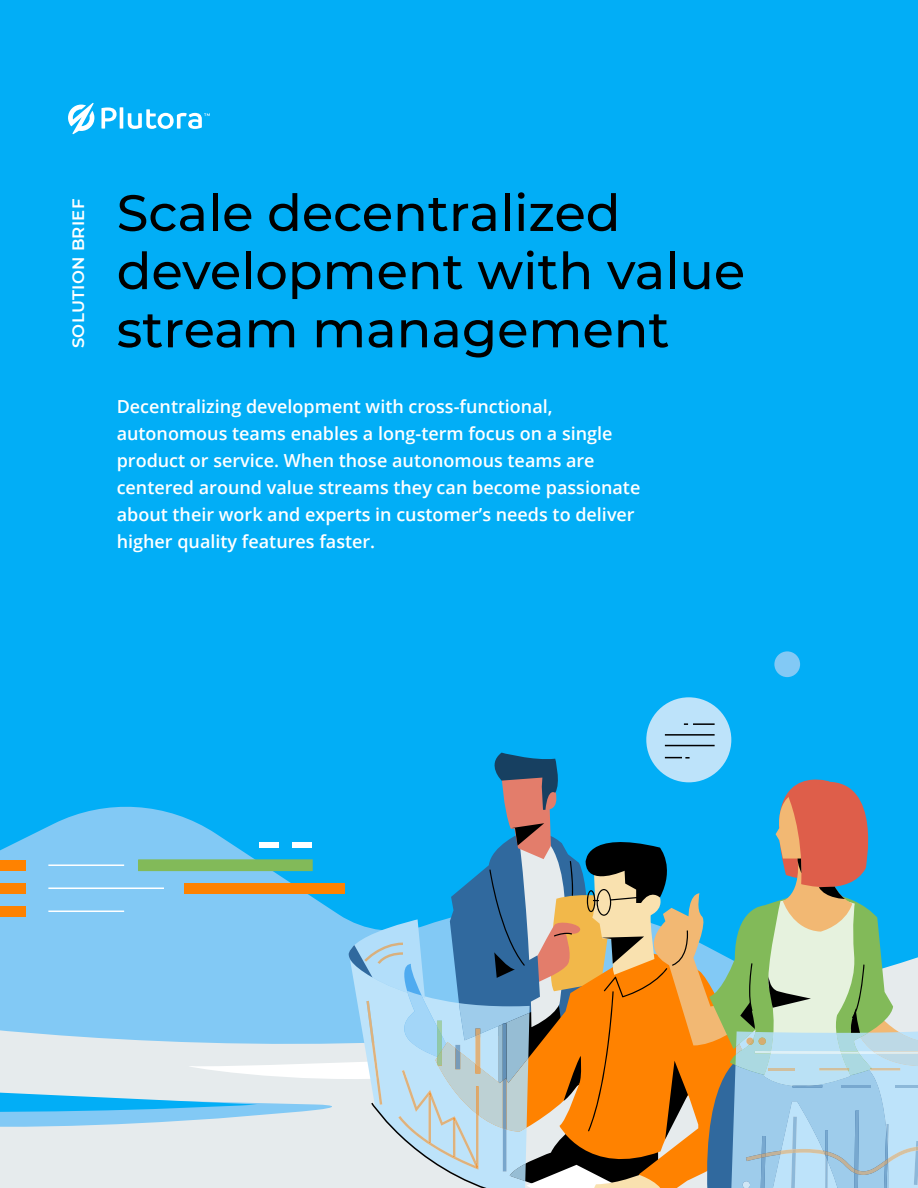
<style>
.page{position:relative;width:918px;height:1188px;background:#02aef6}
.page>*{position:absolute;margin:0;border:0;box-sizing:border-box;transform-origin:0 0}
.t1{font:500 51px/58.2px "Montserrat";color:#000}
.t2{font:600 18px/27px "Open Sans";color:#fff}
.t3{font:600 16.5px "Montserrat";letter-spacing:.02em;color:#fff}
</style>
<div class="page">
<div style="left:646px;top:697px;width:85px;height:85px;background:#bde3fa;border-radius:50%"></div>
<div style="left:774px;top:651px;width:26px;height:26px;background:#82c9f5;border-radius:50%"></div>
<hr style="left:665px;top:734px;width:50px;height:2px;background:#000">
<hr style="left:693px;top:723px;width:22px;height:2px;background:#000">
<hr style="left:665px;top:745px;width:50px;height:1px;background:#000">
<svg style="left:0;top:753px;width:918px;height:435px"></svg>
<svg style="left:68px;top:103px;width:26px;height:31px"></svg>
<svg style="left:101px;top:107px;width:109px;height:22px"></svg>
<p class="t3" style="left:69px;top:348px;width:151px;rotate:-90deg">SOLUTION BRIEF</p>
<h1 class="t1" style="left:117px;top:188px;width:630px">Scale decentralized development with value</h1>
<h1 class="t1" style="left:117px;top:304px;width:554px">stream management</h1>
<p class="t2" style="left:117px;top:395px;width:525px">Decentralizing development with cross-functional, autonomous teams enables a long-term focus on a single product or service. When those autonomous teams are centered around value streams they can become passionate about their work and experts in customer’s needs to deliver higher quality features faster.</p>
</div>
